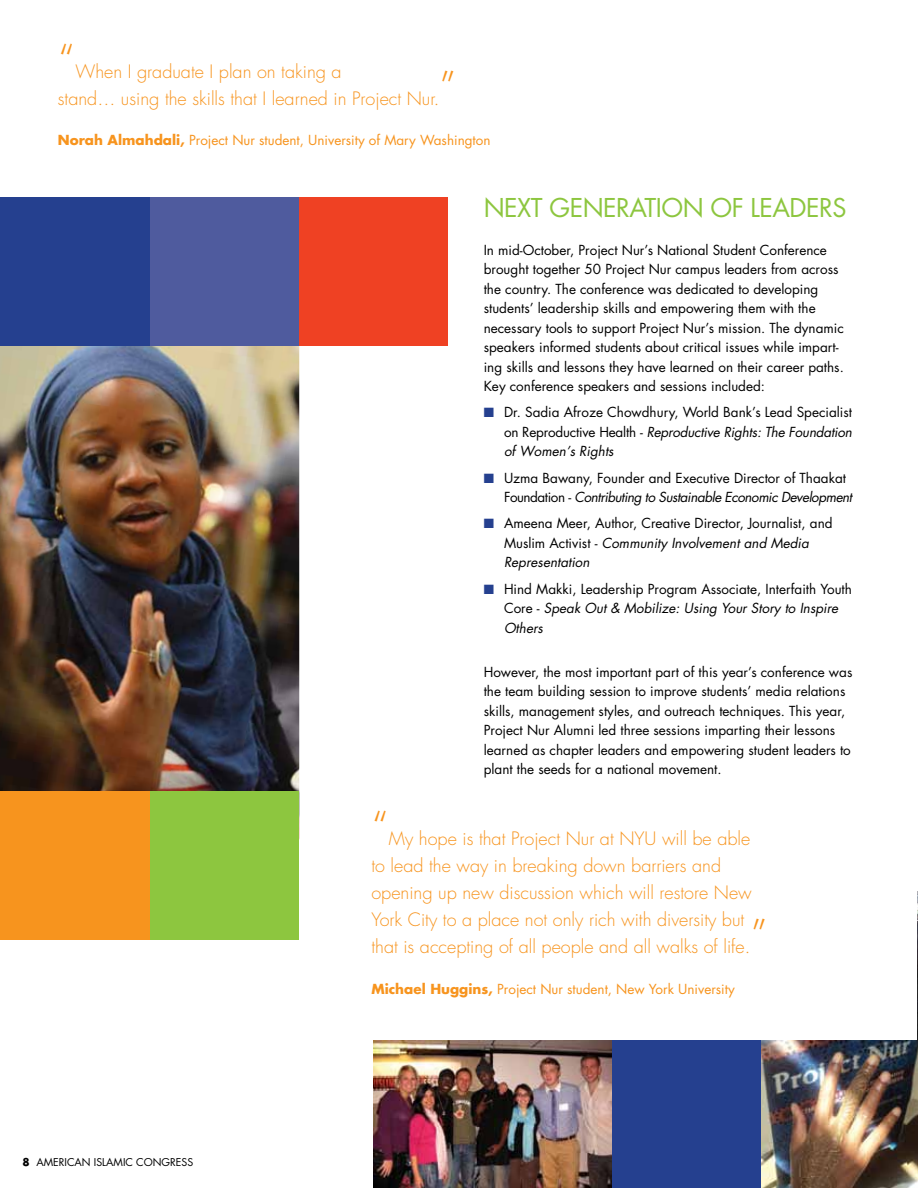
<style>
.page{position:relative;width:918px;height:1188px;background:#fff}
.page>*{position:absolute;margin:0;border:0;box-sizing:border-box;transform-origin:0 0}
.t1{font:300 45px "Futura";color:#f7941e}
.t2{font:25.2px "Futura";letter-spacing:-.02em;color:#8dc63f}
.t3{font:300 18px/27px "Futura";color:#f7941e}
.t4{font:13.5px/19.5px "Futura";color:#000}
.t5{font:13.5px "Futura";color:#f7941e}
.t6{font:10.5px "Futura";color:#000}
.s1{font-weight:700}
.s2{color:#25408f}
.s3{font-style:italic}
</style>
<div class="page">
<img style="left:374px;top:1040px;width:238px;height:148px">
<img style="left:0;top:346px;width:299px;height:445px">
<img style="left:761px;top:1041px;width:157px;height:147px">
<div style="left:0;top:197px;width:153px;height:149px;background:#25408f"></div>
<div style="left:0;top:791px;width:151px;height:149px;background:#f7941e"></div>
<div style="left:151px;top:791px;width:148px;height:149px;background:#8dc63f"></div>
<div style="left:612px;top:1040px;width:149px;height:148px;background:#25408f"></div>
<div style="left:151px;top:197px;width:148px;height:149px;background:#4f5b9e"></div>
<div style="left:299px;top:197px;width:149px;height:149px;background:#ef4123"></div>
<img style="left:917px;top:892px;width:1px;height:148px">
<h1 class="t1" style="left:58px;top:33px;width:19px">“</h1>
<h3 class="t3" style="left:58px;top:58px;width:383px;text-indent:18px">When I graduate I plan on taking a<br>stand… using the skills that I learned in Project Nur.</h3>
<h1 class="t1" style="left:439px;top:60px;width:19px">”</h1>
<p class="t5" style="left:58px;top:131px;width:434px"><span class="s1">Norah Almahdali,</span> Project Nur student, University of Mary Washington</p>
<h2 class="t2" style="left:484px;top:191px;width:364px">NEXT GENERATION OF LEADERS</h2>
<p class="t4" style="left:484px;top:240px;width:362px">In mid-October, Project Nur’s National Student Conference brought together 50 Project Nur campus leaders from across the country. The conference was dedicated to developing students’ leadership skills and empowering them with the necessary tools to support Project Nur’s mission. The dynamic speakers informed students about critical issues while impart&shy;ing skills and lessons they have learned on their career paths.<br>Key conference speakers and sessions included:</p>
<p class="t4" style="left:504px;top:402px;width:350px;text-align:justify;text-indent:-20px"><span class="s2">■</span> Dr. Sadia Afroze Chowdhury, World Bank’s Lead Specialist on Reproductive Health - <span class="s3">Reproductive Rights: The Foundation of Women’s Rights</span></p>
<p class="t4" style="left:504px;top:468px;width:350px;text-indent:-20px"><span class="s2">■</span> Uzma Bawany, Founder and Executive Director of Thaakat<br>Foundation - <span class="s3">Contributing to Sustainable Economic Development</span></p>
<p class="t4" style="left:504px;top:513px;width:330px;text-indent:-20px"><span class="s2">■</span> Ameena Meer, Author, Creative Director, Journalist, and<br>Muslim Activist - <span class="s3">Community Involvement and Media<br>Representation</span></p>
<p class="t4" style="left:504px;top:579px;width:349px;text-indent:-20px"><span class="s2">■</span> Hind Makki, Leadership Program Associate, Interfaith Youth<br>Core - <span class="s3">Speak Out &amp; Mobilize: Using Your Story to Inspire<br>Others</span></p>
<p class="t4" style="left:484px;top:662px;width:370px">However, the most important part of this year’s conference was the team building session to improve students’ media relations skills, management styles, and outreach techniques. This year, Project Nur Alumni led three sessions imparting their lessons learned as chapter leaders and empowering student leaders to plant the seeds for a national movement.</p>
<h1 class="t1" style="left:371px;top:800px;width:19px">“</h1>
<p class="t3" style="left:371px;top:825px;width:382px;text-indent:18px">My hope is that Project Nur at NYU will be able to lead the way in breaking down barriers and opening up new discussion which will restore New York City to a place not only rich with diversity but that is accepting of all people and all walks of life.</p>
<h1 class="t1" style="left:750px;top:908px;width:19px">”</h1>
<p class="t6" style="left:22px;top:1155px;width:172px"><span class="s1">8</span> AMERICAN ISLAMIC CONGRESS</p>
<p class="t5" style="left:371px;top:979px;width:365px"><span class="s1">Michael Huggins,</span> Project Nur student, New York University</p>
</div>
